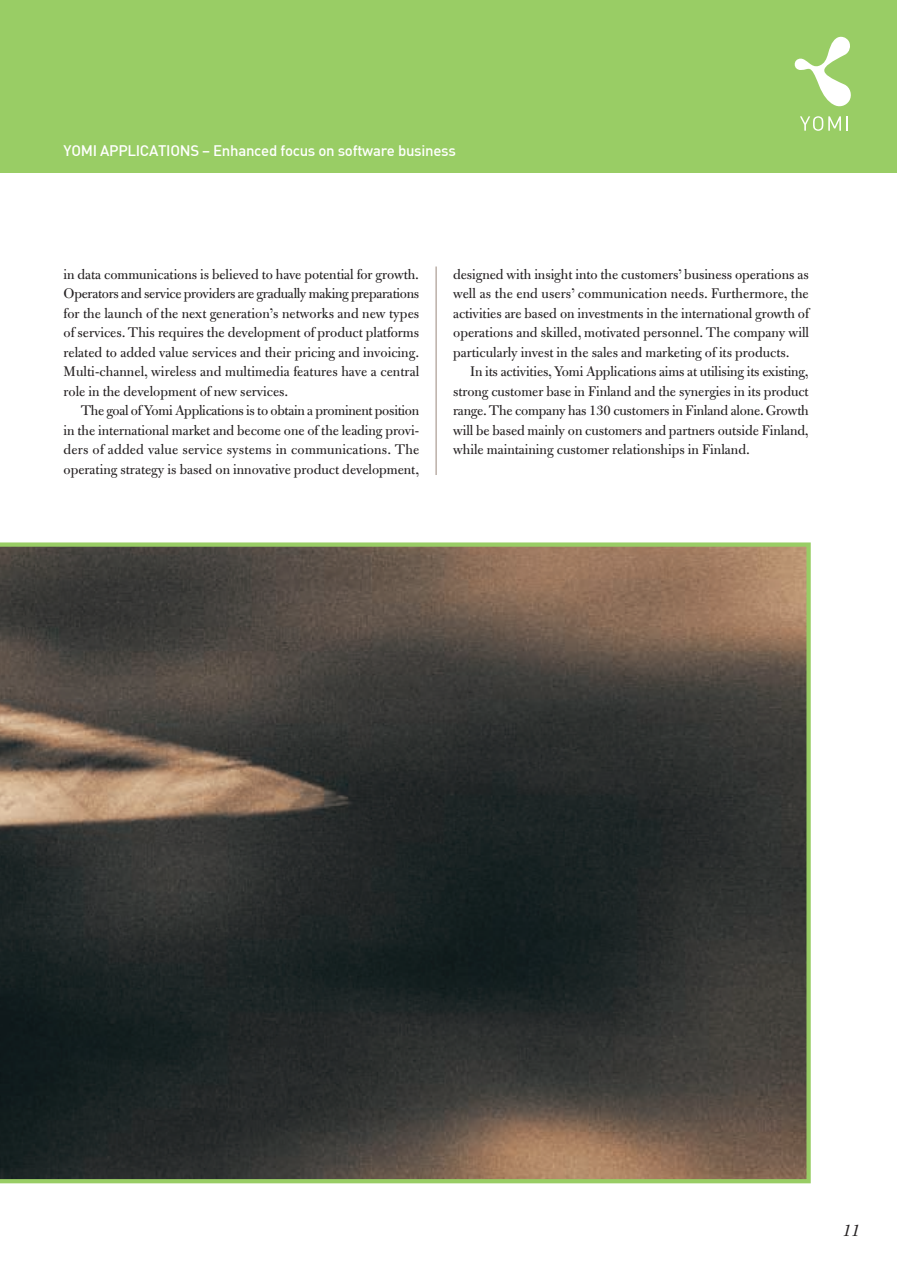
<style>
.page{position:relative;width:897px;height:1265px;background:#fff}
.page>*{position:absolute;margin:0;border:0;box-sizing:border-box;transform-origin:0 0}
.t1{font:italic 18px "Bulmer";color:#231f20}
.t2{font:15px/19.5px "Bulmer";color:#231f20;text-align:justify}
.t3{font:500 15px "DIN";letter-spacing:-.02em;color:#fff}
</style>
<div class="page">
<svg style="left:0;top:542px;width:810px;height:641px;background:#434139"></svg>
<div style="left:0;top:0;width:896px;height:173px;background:#99cd65"></div>
<svg style="left:794px;top:36px;width:57px;height:71px"></svg>
<svg style="left:800px;top:116px;width:40px;height:15px"></svg>
<svg style="left:846px;top:116px;width:1px;height:15px"></svg>
<hr style="left:435px;top:266px;width:1px;height:209px;background:#99877d">
<p class="t3" style="left:64px;top:141px;width:393px">YOMI APPLICATIONS – Enhanced focus on software business</p>
<p class="t2" style="left:64px;top:265px;width:357px">in data communications is believed to have potential for growth.<br>Operators and service providers are gradually making preparations for the launch of the next generation’s networks and new types of services. This requires the development of product platforms related to added value services and their pricing and invoicing.<br>Multi-channel, wireless and multimedia features have a central role in the development of new services.</p>
<p class="t2" style="left:64px;top:402px;width:357px;text-indent:17px">The goal of Yomi Applications is to obtain a prominent position in the international market and become one of the leading provi&shy;ders of added value service systems in communications. The operating strategy is based on innovative product development,</p>
<p class="t2" style="left:453px;top:265px;width:357px">designed with insight into the customers’ business operations as well as the end users’ communication needs. Furthermore, the activities are based on investments in the international growth of operations and skilled, motivated personnel. The company will particularly invest in the sales and marketing of its products.</p>
<p class="t2" style="left:453px;top:363px;width:357px;text-indent:17px">In its activities, Yomi Applications aims at utilising its existing, strong customer base in Finland and the synergies in its product range. The company has 130 customers in Finland alone. Growth will be based mainly on customers and partners outside Finland, while maintaining customer relationships in Finland.</p>
<p class="t1" style="left:842px;top:1223px;width:19px">11</p>
</div>
